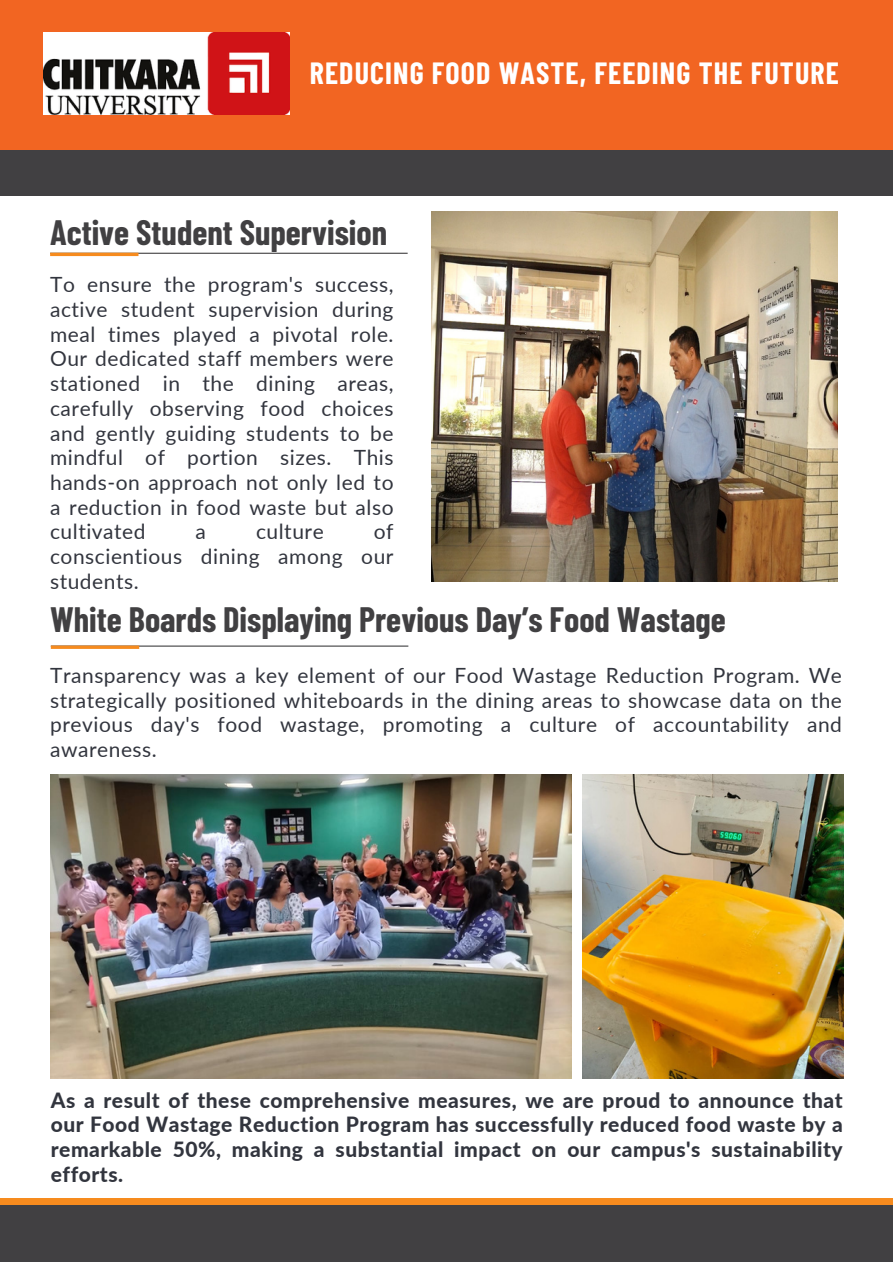
<style>
.page{position:relative;width:893px;height:1264px;background:#fff}
.page>*{position:absolute;margin:0;border:0;box-sizing:border-box;transform-origin:0 0}
.t1{font:700 34.5px "Barlow Condensed";color:#414042}
.t2{font:700 30px "Barlow Condensed";letter-spacing:.035em;color:#fff}
.t3{font:21px/24.8px "Lato";letter-spacing:.025em;color:#32353e;text-align:justify}
.t4{font:800 21px/24.8px "Lato";letter-spacing:.025em;color:#32353e;text-align:justify}
</style>
<div class="page">
<img style="left:51px;top:775px;width:520px;height:303px">
<img style="left:582px;top:775px;width:261px;height:303px">
<img style="left:431px;top:212px;width:406px;height:369px">
<div style="left:0;top:0;width:892px;height:151px;background:#f26522"></div>
<div style="left:0;top:150px;width:892px;height:46px;background:#414042"></div>
<div style="left:0;top:1201px;width:892px;height:61px;background:#414042"></div>
<div style="left:0;top:1197px;width:892px;height:7px;background:#f68b1e"></div>
<img style="left:43px;top:32px;width:247px;height:82px">
<hr style="left:50px;top:253px;width:357px;height:1px;background:#414042">
<hr style="left:50px;top:253px;width:88px;height:3px;background:#f68b1e">
<hr style="left:51px;top:645px;width:357px;height:1px;background:#414042">
<svg style="left:51px;top:645px;width:88px;height:4px"></svg>
<p class="t2" style="left:310px;top:54px;width:530px">REDUCING FOOD WASTE, FEEDING THE FUTURE</p>
<p class="t1" style="left:50px;top:210px;width:338px">Active Student Supervision</p>
<p class="t3" style="left:50px;top:271px;width:345px">To ensure the program's success, active student supervision during meal times played a pivotal role.<br>Our dedicated staff members were stationed in the dining areas, carefully observing food choices and gently guiding students to be mindful of portion sizes. This hands-on approach not only led to a reduction in food waste but also cultivated</p>
<p class="t3" style="left:196px;top:519px;width:12px">a</p>
<p class="t3" style="left:256px;top:519px;width:69px">culture</p>
<p class="t3" style="left:50px;top:519px;width:345px;text-indent:323px">of conscientious dining among our students.</p>
<p class="t1" style="left:50px;top:597px;width:677px">White Boards Displaying Previous Day’s Food Wastage</p>
<p class="t3" style="left:50px;top:662px;width:793px">Transparency was a key element of our Food Wastage Reduction Program. We strategically positioned whiteboards in the dining areas to showcase data on the previous day's food wastage, promoting a culture of accountability and awareness.</p>
<p class="t4" style="left:51px;top:1087px;width:793px">As a result of these comprehensive measures, we are proud to announce that our Food Wastage Reduction Program has successfully reduced food waste by a remarkable 50%, making a substantial impact on our campus's sustainability efforts.</p>
</div>
